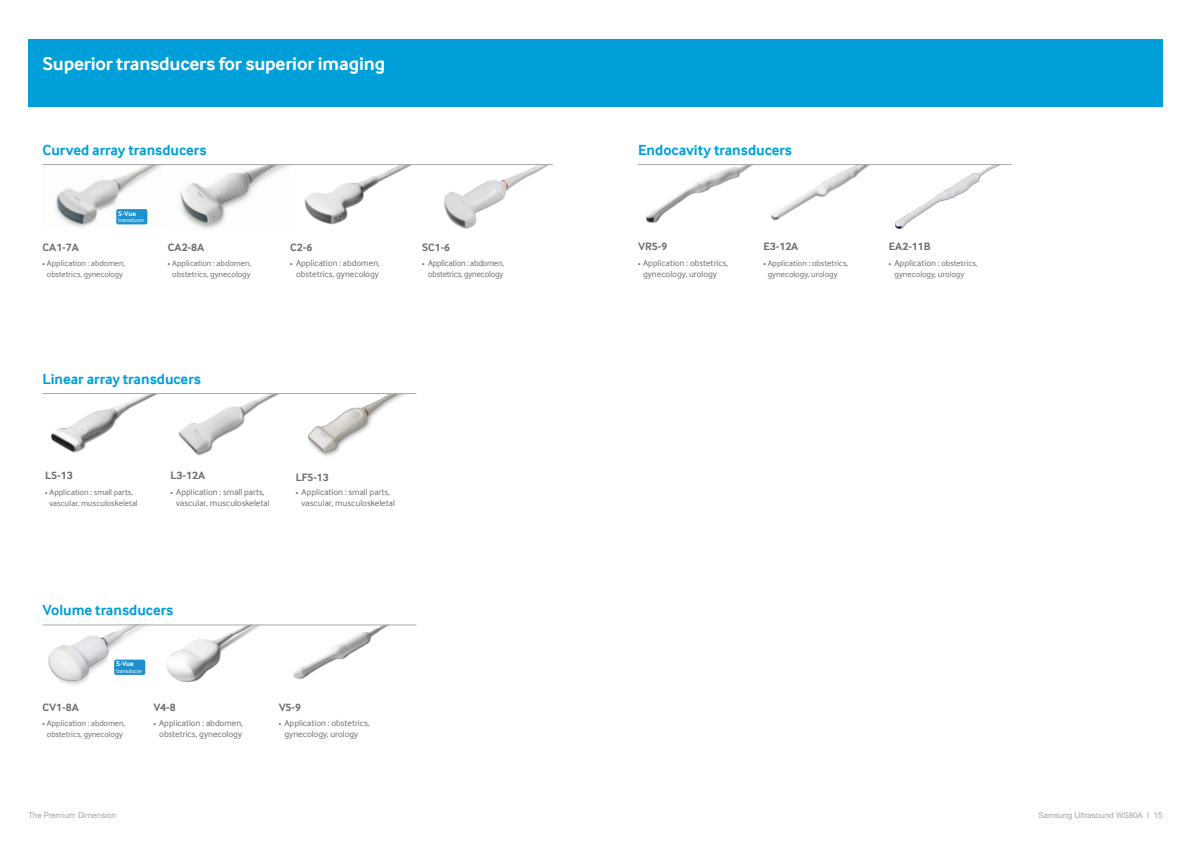
<style>
.page{position:relative;width:1191px;height:842px;background:#fff}
.page>*{position:absolute;margin:0;border:0;box-sizing:border-box;transform-origin:0 0}
.t1{font:700 19px "Samsung Inter Face";letter-spacing:-.01em;color:#fff}
.t2{font:700 15px "Samsung Inter Face";color:#009fda}
.t3{font:700 11px "Samsung Inter Face";color:#6c6d70}
.t4{font:9px/11px "Samsung Inter Face";color:#6c6d70}
.t5{font:9px/11px "Samsung Inter Face";letter-spacing:-.02em;color:#6c6d70;text-align:center;scale:.95 1}
.t6{font:8.5px/11px "Samsung Inter Face";color:#6c6d70;text-align:center}
.t7{font:8px "Helvetica Neue LT";color:#a1a3a6}
.t8{font:700 7px "Samsung Inter Face";letter-spacing:-.015em;color:#fff}
.t9{font:6px "Samsung Inter Face";color:#fff}
.s1{font-size:5px}
.s2{font-size:8.5px}
</style>
<div class="page">
<div style="left:28px;top:40px;width:1134px;height:67px;background:#009fda"></div>
<img style="left:55px;top:165px;width:108px;height:62px">
<img style="left:180px;top:165px;width:110px;height:64px">
<img style="left:444px;top:165px;width:105px;height:64px">
<img style="left:308px;top:394px;width:99px;height:63px">
<img style="left:51px;top:394px;width:107px;height:59px">
<img style="left:179px;top:394px;width:102px;height:62px">
<img style="left:304px;top:165px;width:108px;height:60px">
<img style="left:48px;top:626px;width:98px;height:59px">
<div style="left:116px;top:209px;width:31px;height:15px;background:#1d90d0;border-radius:2px"></div>
<hr style="left:43px;top:393px;width:373px;height:1px;background:#a8a9ad">
<hr style="left:43px;top:164px;width:510px;height:1px;background:#a8a9ad">
<img style="left:645px;top:165px;width:109px;height:58px">
<img style="left:771px;top:165px;width:99px;height:56px">
<img style="left:895px;top:165px;width:105px;height:64px">
<img style="left:166px;top:626px;width:93px;height:56px">
<img style="left:293px;top:626px;width:95px;height:54px">
<div style="left:114px;top:660px;width:31px;height:15px;background:#1d90d0;border-radius:2px"></div>
<hr style="left:638px;top:164px;width:373px;height:1px;background:#a8a9ad">
<hr style="left:43px;top:625px;width:373px;height:1px;background:#a8a9ad">
<h1 class="t1" style="left:43px;top:52px;width:344px">Superior transducers for superior imaging</h1>
<h2 class="t2" style="left:43px;top:141px;width:165px">Curved array transducers</h2>
<p class="t8" style="left:118px;top:209px;width:19px">S-Vue</p>
<p class="t9" style="left:118px;top:217px;width:28px">transducer</p>
<p class="t3" style="left:43px;top:241px;width:38px">CA1-7A</p>
<p class="t6" style="left:43px;top:258px;width:84px"><span class="s1">•</span> Application : abdomen, obstetrics, gynecology</p>
<p class="t3" style="left:168px;top:241px;width:38px">CA2-8A</p>
<p class="t6" style="left:168px;top:258px;width:85px"><span class="s1">•</span> Application : abdomen, obstetrics, gynecology</p>
<p class="t3" style="left:290px;top:241px;width:24px">C2-6</p>
<p class="t4" style="left:290px;top:257px;width:91px;text-align:center"><span class="s1">•</span> Application : abdomen, obstetrics, gynecology</p>
<p class="t3" style="left:422px;top:241px;width:29px">SC1-6</p>
<p class="t5" style="left:422px;top:257px;width:88px"><span class="s1">•</span> Application : abdomen, obstetrics, gynecology</p>
<h2 class="t2" style="left:43px;top:370px;width:160px">Linear array transducers</h2>
<p class="t3" style="left:45px;top:469px;width:29px">L5-13</p>
<p class="t6" style="left:45px;top:486px;width:94px"><span class="s1">•</span> Application : small parts, vascular, musculoskeletal</p>
<p class="t3" style="left:170px;top:469px;width:36px">L3-12A</p>
<p class="t4" style="left:176px;top:486px;width:95px;text-indent:-6px"><span class="s1">•</span> Application : small parts, vascular, musculoskeletal</p>
<p class="t3" style="left:296px;top:471px;width:34px">LF5-13</p>
<p class="t4" style="left:302px;top:486px;width:95px;text-indent:-6px"><span class="s1">•</span> Application : small parts, vascular, musculoskeletal</p>
<h2 class="t2" style="left:43px;top:601px;width:132px">Volume transducers</h2>
<p class="t8" style="left:116px;top:660px;width:19px">S-Vue</p>
<p class="t9" style="left:116px;top:667px;width:28px">transducer</p>
<p class="t3" style="left:43px;top:701px;width:38px">CV1-8A</p>
<p class="t6" style="left:43px;top:718px;width:84px"><span class="s1">•</span> Application : abdomen, obstetrics, gynecology</p>
<p class="t3" style="left:153px;top:701px;width:24px">V4-8</p>
<p class="t4" style="left:153px;top:718px;width:91px;text-align:center"><span class="s1">•</span> Application : abdomen, obstetrics, gynecology</p>
<p class="t3" style="left:279px;top:701px;width:24px">V5-9</p>
<p class="t4" style="left:284px;top:718px;width:87px;text-indent:-6px"><span class="s1">•</span> Application : obstetrics, gynecology, urology</p>
<h2 class="t2" style="left:638px;top:141px;width:155px">Endocavity transducers</h2>
<p class="t3" style="left:638px;top:240px;width:31px">VR5-9</p>
<p class="t4" style="left:643px;top:257px;width:87px;text-indent:-5px"><span class="s1">•</span> Application : obstetrics, gynecology, urology</p>
<p class="t3" style="left:763px;top:240px;width:37px">E3-12A</p>
<p class="t6" style="left:768px;top:257px;width:82px;text-align:left;text-indent:-4px"><span class="s1">•</span> Application : obstetrics, gynecology, urology</p>
<p class="t3" style="left:888px;top:240px;width:43px">EA2-11B</p>
<p class="t4" style="left:888px;top:257px;width:90px"><span class="s1">•</span> Application : <span class="s2">obstetrics,</span></p>
<p class="t6" style="left:894px;top:268px;width:71px">gynecology, urology</p>
<p class="t7" style="left:28px;top:811px;width:89px">The Premium Dimension</p>
<p class="t7" style="left:1038px;top:811px;width:126px">Samsung Ultrasound WS80A I 15</p>
</div>
